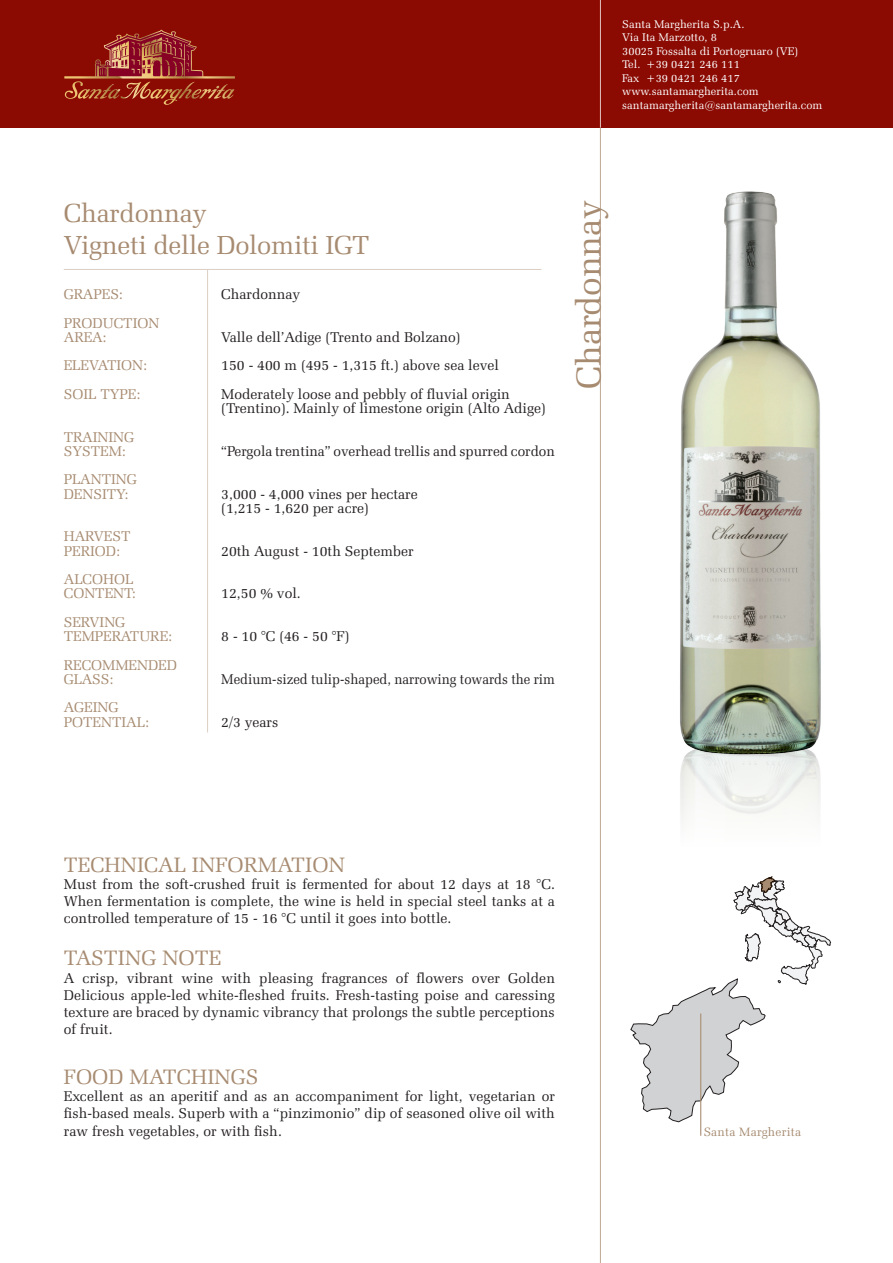
<style>
.page{position:relative;width:893px;height:1263px;background:#fff}
.page>*{position:absolute;margin:0;border:0;box-sizing:border-box;transform-origin:0 0}
.t1{font:34.5px "Zapf Elliptical 711 BT";letter-spacing:-.01em;color:#a78b71}
.t2{font:26.25px "Zapf Elliptical 711 BT";letter-spacing:-.01em;color:#a78b71}
.t3{font:21px "Zapf Elliptical 711 BT";letter-spacing:.005em;color:#a78b71}
.t4{font:14.25px/17.1px "Zapf Elliptical 711 BT";color:#231f20;text-align:justify}
.t5{font:14.25px "Zapf Elliptical 711 BT";color:#a78b71}
.t6{font:14.25px "Zapf Elliptical 711 BT";color:#231f20;scale:.94 1}
.t7{font:12.15px "Zapf Elliptical 711 BT";letter-spacing:.02em;color:#a78b71}
.t8{font:11.25px/13.5px "Zapf Elliptical 711 BT";letter-spacing:.005em;color:#fff}
</style>
<div class="page">
<div style="left:0;top:0;width:893px;height:128px;background:#8b0a02"></div>
<hr style="left:599px;top:128px;width:3px;height:1135px;background:#a78b71">
<hr style="left:599px;top:0;width:3px;height:128px;background:#fff">
<img style="left:680px;top:762px;width:141px;height:58px">
<hr style="left:206px;top:270px;width:3px;height:462px;background:#d1bead">
<hr style="left:64px;top:268px;width:477px;height:3px;background:#d1bead">
<svg style="left:630px;top:876px;width:201px;height:246px"></svg>
<hr style="left:700px;top:1013px;width:1px;height:123px;background:#a78b71">
<img style="left:680px;top:191px;width:141px;height:571px">
<svg style="left:64px;top:30px;width:164px;height:69px"></svg>
<p class="t8" style="left:622px;top:17px;width:202px">Santa Margherita S.p.A.<br>Via Ita Marzotto, 8<br>30025 Fossalta di Portogruaro (VE)<br>Tel. +39 0421 246 111<br>Fax +39 0421 246 417 www.santamargherita.com santamargherita@santamargherita.com</p>
<p class="t2" style="left:64px;top:198px;width:145px">Chardonnay</p>
<p class="t2" style="left:64px;top:229px;width:307px">Vigneti delle Dolomiti IGT</p>
<p class="t5" style="left:64px;top:286px;width:61px">GRAPES:</p>
<p class="t4" style="left:221px;top:286px;width:80px">Chardonnay</p>
<p class="t5" style="left:64px;top:314px;width:97px">PRODUCTION</p>
<p class="t5" style="left:64px;top:329px;width:44px">AREA:</p>
<p class="t4" style="left:221px;top:328px;width:241px">Valle dell’Adige (Trento and Bolzano)</p>
<p class="t5" style="left:64px;top:357px;width:85px">ELEVATION:</p>
<p class="t4" style="left:221px;top:357px;width:279px">150 - 400 m (495 - 1,315 ft.) above sea level</p>
<p class="t5" style="left:64px;top:386px;width:78px">SOIL TYPE:</p>
<p class="t4" style="left:221px;top:387px;width:326px;line-height:14.2px">Moderately loose and pebbly of fluvial origin (Trentino). Mainly of limestone origin (Alto Adige)</p>
<p class="t5" style="left:64px;top:428px;width:72px">TRAINING</p>
<p class="t5" style="left:64px;top:443px;width:63px">SYSTEM:</p>
<p class="t4" style="left:221px;top:442px;width:335px">“Pergola trentina” overhead trellis and spurred cordon</p>
<p class="t5" style="left:64px;top:471px;width:75px">PLANTING</p>
<p class="t5" style="left:64px;top:485px;width:66px">DENSITY:</p>
<p class="t4" style="left:221px;top:485px;width:198px">3,000 - 4,000 vines per hectare</p>
<p class="t4" style="left:221px;top:499px;width:149px">(1,215 - 1,620 per acre)</p>
<p class="t5" style="left:64px;top:528px;width:68px">HARVEST</p>
<p class="t5" style="left:64px;top:542px;width:58px">PERIOD:</p>
<p class="t4" style="left:221px;top:542px;width:194px">20th August - 10th September</p>
<p class="t5" style="left:64px;top:571px;width:71px">ALCOHOL</p>
<p class="t5" style="left:64px;top:585px;width:73px">CONTENT:</p>
<p class="t4" style="left:221px;top:585px;width:81px">12,50 % vol.</p>
<p class="t5" style="left:64px;top:614px;width:63px">SERVING</p>
<p class="t5" style="left:64px;top:628px;width:110px">TEMPERATURE:</p>
<p class="t4" style="left:221px;top:628px;width:130px">8 - 10 °C (46 - 50 °F)</p>
<p class="t5" style="left:64px;top:656px;width:115px">RECOMMENDED</p>
<p class="t5" style="left:64px;top:671px;width:51px">GLASS:</p>
<p class="t6" style="left:221px;top:671px;width:356px">Medium-sized tulip-shaped, narrowing towards the rim</p>
<p class="t5" style="left:64px;top:699px;width:56px">AGEING</p>
<p class="t5" style="left:64px;top:714px;width:87px">POTENTIAL:</p>
<p class="t4" style="left:221px;top:714px;width:59px">2/3 years</p>
<p class="t1" style="left:568px;top:389px;width:189px;rotate:-90deg">Chardonnay</p>
<p class="t3" style="left:64px;top:852px;width:282px">TECHNICAL INFORMATION</p>
<p class="t4" style="left:64px;top:875px;width:493px">Must from the soft-crushed fruit is fermented for about 12 days at 18 °C.<br>When fermentation is complete, the wine is held in special steel tanks at a controlled temperature of 15 - 16 °C until it goes into bottle.</p>
<p class="t3" style="left:64px;top:946px;width:159px">TASTING NOTE</p>
<p class="t4" style="left:64px;top:969px;width:493px">A crisp, vibrant wine with pleasing fragrances of flowers over Golden Delicious apple-led white-fleshed fruits. Fresh-tasting poise and caressing texture are braced by dynamic vibrancy that prolongs the subtle perceptions of fruit.</p>
<p class="t3" style="left:64px;top:1064px;width:196px">FOOD MATCHINGS</p>
<p class="t4" style="left:64px;top:1088px;width:493px">Excellent as an aperitif and as an accompaniment for light, vegetarian or fish-based meals. Superb with a “pinzimonio” dip of seasoned olive oil with raw fresh vegetables, or with fish.</p>
<p class="t7" style="left:704px;top:1125px;width:99px">Santa Margherita</p>
</div>
